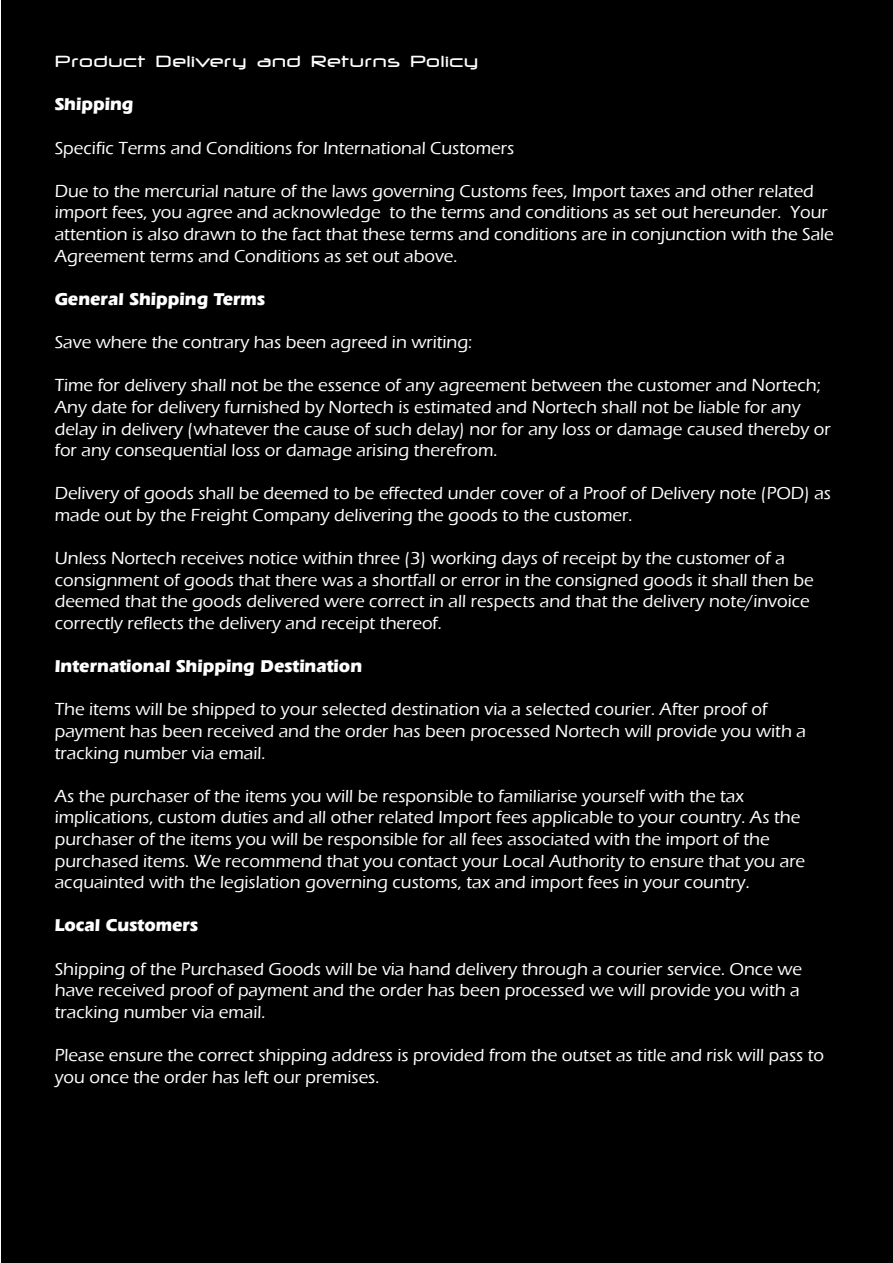
<style>
.page{position:relative;width:893px;height:1263px;background:#fff}
.page>*{position:absolute;margin:0;border:0;box-sizing:border-box;transform-origin:0 0}
.t1{font:500 18px/21.6px "Eras ITC";color:#fff}
.t2{font:700 18px "Eras IT Cby BT";color:#fff}
.t3{font:500 18px "Nortech";color:#fff}
</style>
<div class="page">
<div style="left:1px;top:0;width:892px;height:1263px;background:#000"></div>
<p class="t3" style="left:55px;top:54px;width:425px">Product Delivery and Returns Policy</p>
<p class="t2" style="left:55px;top:93px;width:80px">Shipping</p>
<p class="t1" style="left:55px;top:137px;width:461px">Specific Terms and Conditions for International Customers</p>
<p class="t1" style="left:55px;top:180px;width:781px">Due to the mercurial nature of the laws governing Customs fees, Import taxes and other related import fees, you agree and acknowledge to the terms and conditions as set out hereunder. Your attention is also drawn to the fact that these terms and conditions are in conjunction with the Sale Agreement terms and Conditions as set out above.</p>
<p class="t2" style="left:55px;top:288px;width:212px">General Shipping Terms</p>
<p class="t1" style="left:55px;top:331px;width:419px">Save where the contrary has been agreed in writing:</p>
<p class="t1" style="left:55px;top:375px;width:777px">Time for delivery shall not be the essence of any agreement between the customer and Nortech; Any date for delivery furnished by Nortech is estimated and Nortech shall not be liable for any delay in delivery (whatever the cause of such delay) nor for any loss or damage caused thereby or for any consequential loss or damage arising therefrom.</p>
<p class="t1" style="left:55px;top:483px;width:778px">Delivery of goods shall be deemed to be effected under cover of a Proof of Delivery note (POD) as made out by the Freight Company delivering the goods to the customer.</p>
<p class="t1" style="left:55px;top:547px;width:760px">Unless Nortech receives notice within three (3) working days of receipt by the customer of a consignment of goods that there was a shortfall or error in the consigned goods it shall then be deemed that the goods delivered were correct in all respects and that the delivery note/invoice correctly reflects the delivery and receipt thereof.</p>
<p class="t2" style="left:55px;top:655px;width:309px">International Shipping Destination</p>
<p class="t1" style="left:55px;top:699px;width:753px">The items will be shipped to your selected destination via a selected courier. After proof of payment has been received and the order has been processed Nortech will provide you with a tracking number via email.</p>
<p class="t1" style="left:55px;top:785px;width:752px">As the purchaser of the items you will be responsible to familiarise yourself with the tax implications, custom duties and all other related Import fees applicable to your country. As the purchaser of the items you will be responsible for all fees associated with the import of the purchased items. We recommend that you contact your Local Authority to ensure that you are acquainted with the legislation governing customs, tax and import fees in your country.</p>
<p class="t2" style="left:55px;top:914px;width:145px">Local Customers</p>
<p class="t1" style="left:55px;top:958px;width:749px">Shipping of the Purchased Goods will be via hand delivery through a courier service. Once we have received proof of payment and the order has been processed we will provide you with a tracking number via email.</p>
<p class="t1" style="left:55px;top:1044px;width:771px">Please ensure the correct shipping address is provided from the outset as title and risk will pass to you once the order has left our premises.</p>
</div>
